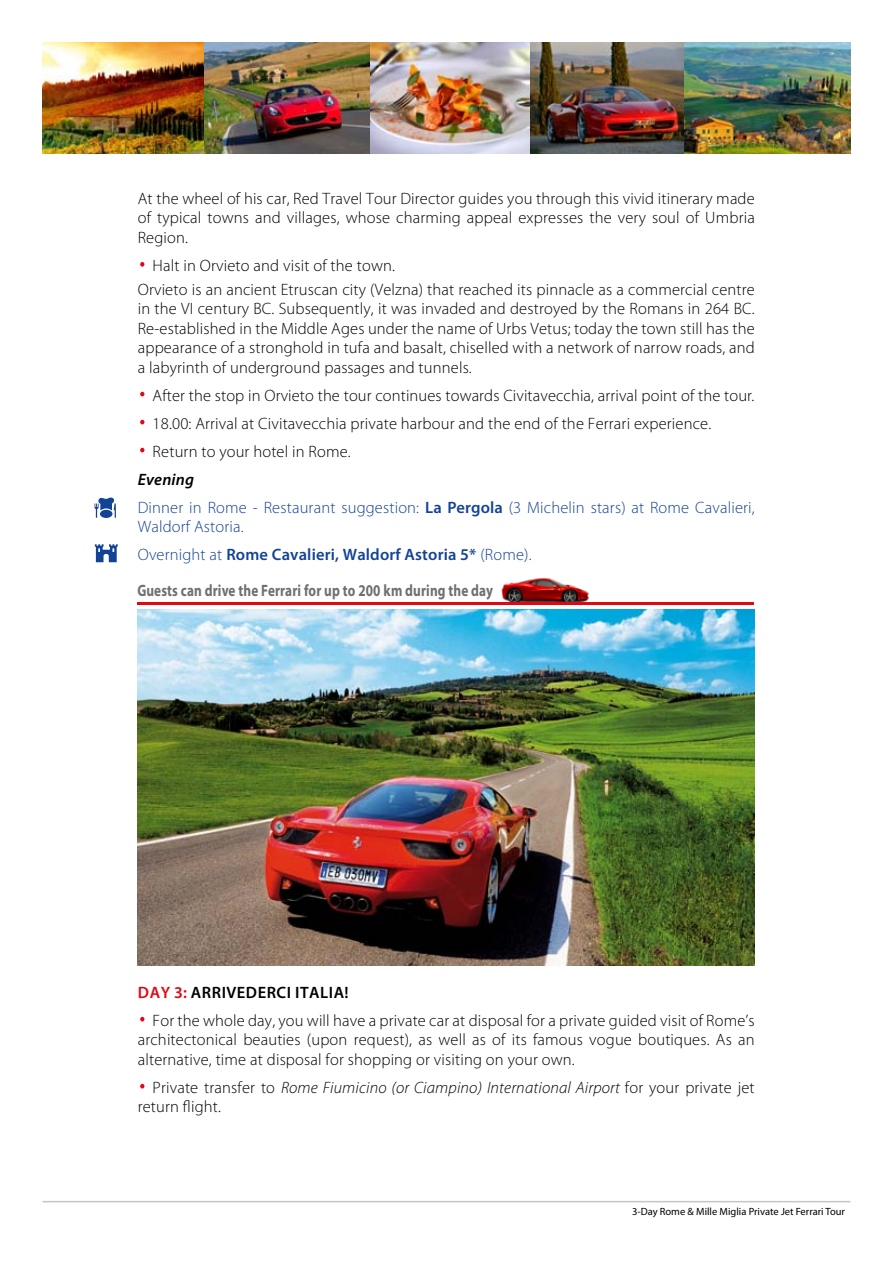
<style>
.page{position:relative;width:893px;height:1263px;background:#fff}
.page>*{position:absolute;margin:0;border:0;box-sizing:border-box;transform-origin:0 0}
.t1{font:300 52.5px "Myriad Pro";color:#e30613}
.t2{font:300 16.5px/19.5px "Myriad Pro";letter-spacing:.01em;color:#000;text-align:justify}
.t3{font:300 16.5px/28px "Myriad Pro";letter-spacing:.01em;color:#134395}
.t4{font:700 16.5px "Myriad Pro";letter-spacing:.01em;color:#706f6f;scale:.8 1}
.t5{font:600 16.5px "Myriad Pro";letter-spacing:.03em;color:#000}
.t6{font:10.5px "Myriad Pro";color:#000}
.s1{font-weight:600;font-style:italic;color:#000}
.s2{font-weight:600}
.s3{color:#e30613}
.s4{font-style:italic}
</style>
<div class="page">
<hr style="left:43px;top:1201px;width:807px;height:1px;background:#c6c6c6">
<img style="left:501px;top:577px;width:88px;height:25px">
<hr style="left:138px;top:602px;width:616px;height:2px;background:#e30613">
<img style="left:137px;top:610px;width:617px;height:355px">
<svg style="left:95px;top:544px;width:23px;height:18px"></svg>
<svg style="left:95px;top:497px;width:21px;height:21px"></svg>
<img style="left:529px;top:43px;width:156px;height:110px">
<img style="left:43px;top:43px;width:161px;height:110px">
<img style="left:370px;top:43px;width:159px;height:110px">
<img style="left:204px;top:43px;width:166px;height:110px">
<img style="left:685px;top:43px;width:165px;height:110px">
<p class="t2" style="left:138px;top:189px;width:619px">At the wheel of his car, Red Travel Tour Director guides you through this vivid itinerary made of typical towns and villages, whose charming appeal expresses the very soul of Umbria Region.</p>
<h1 class="t1" style="left:138px;top:232px;width:11px">·</h1>
<p class="t2" style="left:138px;top:254px;width:619px;line-height:23.7px;text-indent:15px">Halt in Orvieto and visit of the town.<br>Orvieto is an ancient Etruscan city (Velzna) that reached its pinnacle as a commercial centre</p>
<p class="t2" style="left:138px;top:299px;width:619px">in the VI century BC. Subsequently, it was invaded and destroyed by the Romans in 264 BC.<br>Re-established in the Middle Ages under the name of Urbs Vetus; today the town still has the appearance of a stronghold in tufa and basalt, chiselled with a network of narrow roads, and a labyrinth of underground passages and tunnels.</p>
<h1 class="t1" style="left:138px;top:362px;width:11px">·</h1>
<p class="t2" style="left:153px;top:386px;width:603px">After the stop in Orvieto the tour continues towards Civitavecchia, arrival point of the tour.</p>
<h1 class="t1" style="left:138px;top:390px;width:11px">·</h1>
<p class="t2" style="left:153px;top:414px;width:560px">18.00: Arrival at Civitavecchia private harbour and the end of the Ferrari experience.</p>
<h1 class="t1" style="left:138px;top:418px;width:11px">·</h1>
<p class="t2" style="left:153px;top:442px;width:199px">Return to your hotel in Rome.</p>
<p class="t3" style="left:138px;top:465px;width:618px"><span class="s1">Evening<br></span>Dinner in Rome - Restaurant suggestion: <span class="s2">La Pergola</span> (3 Michelin stars) at Rome Cavalieri,</p>
<p class="t3" style="left:138px;top:513px;width:395px">Waldorf Astoria.<br>Overnight at <span class="s2">Rome Cavalieri, Waldorf Astoria 5*</span> (Rome).</p>
<p class="t4" style="left:137px;top:581px;width:446px">Guests can drive the Ferrari for up to 200 km during the day</p>
<p class="t5" style="left:138px;top:983px;width:74px"><span class="s3">DAY 3:</span> Arrivederci</p>
<p class="t5" style="left:295px;top:983px;width:15px">Italia</p>
<p class="t5" style="left:344px;top:983px;width:6px">!</p>
<h1 class="t1" style="left:138px;top:987px;width:11px">·</h1>
<p class="t2" style="left:138px;top:1011px;width:618px;text-indent:15px">For the whole day, you will have a private car at disposal for a private guided visit of Rome’s architectonical beauties (upon request), as well as of its famous vogue boutiques. As an alternative, time at disposal for shopping or visiting on your own.</p>
<h1 class="t1" style="left:138px;top:1054px;width:11px">·</h1>
<p class="t2" style="left:138px;top:1078px;width:618px;text-indent:15px">Private transfer to <span class="s4">Rome Fiumicino (or Ciampino) International Airport</span> for your private jet return flight.</p>
<p class="t6" style="left:632px;top:1205px;width:214px">3-Day Rome &amp; Mille Miglia Private Jet Ferrari Tour</p>
</div>
